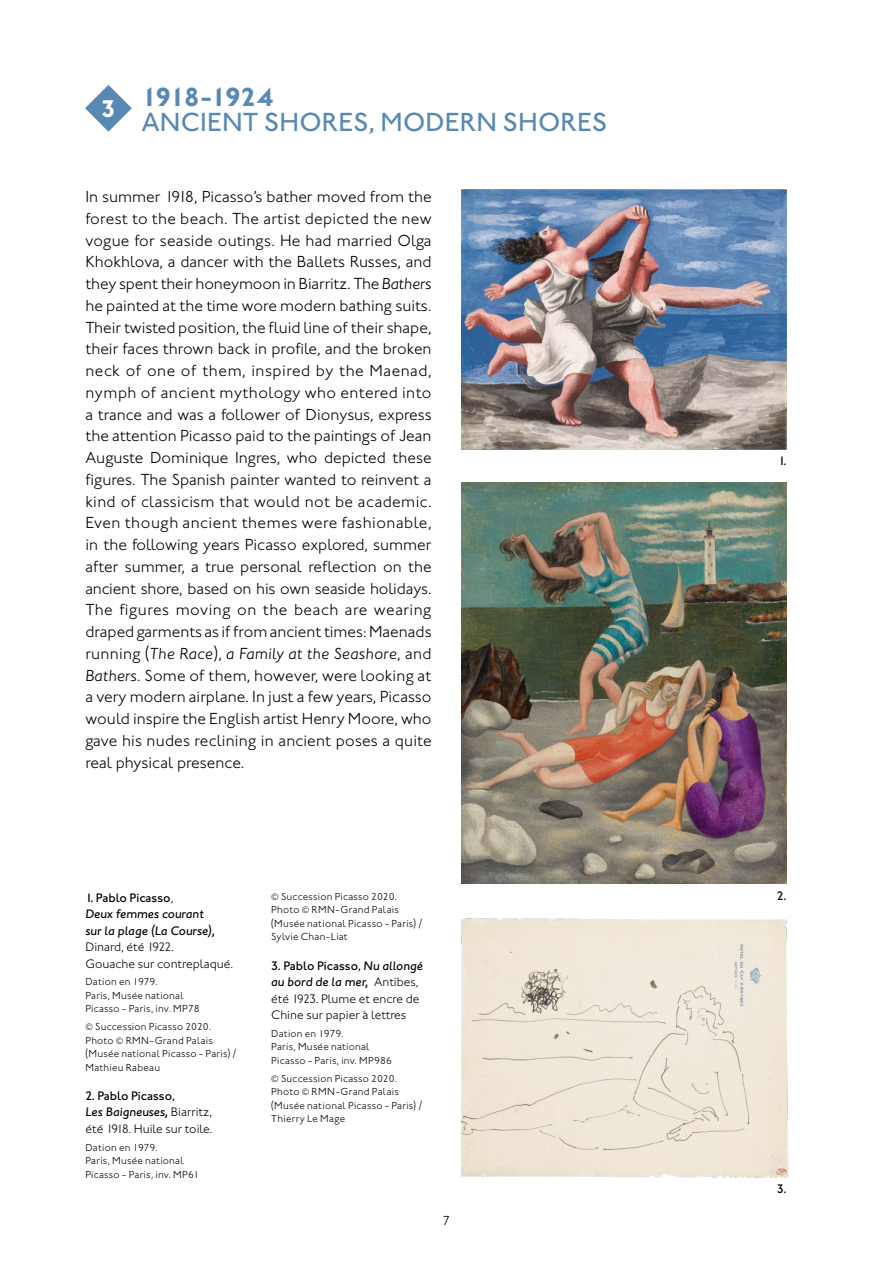
<style>
.page{position:relative;width:893px;height:1263px;background:#fff}
.page>*{position:absolute;margin:0;border:0;box-sizing:border-box;transform-origin:0 0}
.t1{font:500 27px "Johnston ITC";letter-spacing:.005em;color:#5889b4}
.t2{font:700 27px "Johnston ITC";letter-spacing:-.07em;color:#5889b4}
.t3{font:700 24.9px "Johnston ITC";color:#fff}
.t4{font:300 16.5px/21.8px "Johnston ITC";color:#000;text-align:justify}
.t5{font:italic 300 16.5px "Johnston ITC Pro";letter-spacing:.02em;color:#000}
.t6{font:300 13.5px "Johnston ITC";color:#000}
.t7{font:300 12.75px/16.5px "Johnston ITC";color:#000}
.t8{font:italic 500 12.75px/16.5px "Johnston ITC Pro";color:#000}
.t9{font:500 12.75px "Johnston ITC";color:#000}
.t10{font:300 10.5px/13.5px "Johnston ITC";letter-spacing:.025em;color:#000}
.s1{font-family:"Johnston ITC Pro";font-style:italic}
.s2{font-family:"Johnston ITC";font-style:normal}
.s3{font-weight:300}
.s4{font-family:"Johnston ITC";font-weight:300;font-style:normal}
</style>
<div class="page">
<img style="left:461px;top:190px;width:325px;height:259px">
<img style="left:461px;top:482px;width:325px;height:402px">
<svg style="left:85px;top:85px;width:47px;height:47px"></svg>
<img style="left:461px;top:918px;width:328px;height:260px">
<h2 class="t3" style="left:101px;top:93px;width:16px">3</h2>
<h1 class="t2" style="left:141px;top:81px;width:133px">1918-1924</h1>
<h1 class="t1" style="left:141px;top:106px;width:467px">ANCIENT SHORES, MODERN SHORES</h1>
<p class="t4" style="left:85px;top:186px;width:348px">In summer 1918, Picasso’s bather moved from the forest to the beach. The artist depicted the new vogue for seaside outings. He had married Olga Khokhlova, a dancer with the Ballets Russes, and they spent their honeymoon in Biarritz. The <span class="s1">Bathers </span>he painted at the time wore modern bathing suits.<br>Their twisted position, the fluid line of their shape, their faces thrown back in profile, and the broken neck of one of them, inspired by the Maenad, nymph of ancient mythology who entered into a trance and was a follower of Dionysus, express the attention Picasso paid to the paintings of Jean Auguste Dominique Ingres, who depicted these figures. The Spanish painter wanted to reinvent a kind of classicism that would not be academic.<br>Even though ancient themes were fashionable, in the following years Picasso explored, summer after summer, a true personal reflection on the ancient shore, based on his own seaside holidays.<br>The figures moving on the beach are wearing draped garments as if from ancient times: Maenads</p>
<p class="t5" style="left:85px;top:644px;width:348px"><span class="s2">running (</span>The Race<span class="s2">),</span> a Family at the Seashore<span class="s2">, and</span></p>
<p class="t4" style="left:85px;top:664px;width:348px"><span class="s1">Bathers</span>. Some of them, however, were looking at a very modern airplane. In just a few years, Picasso would inspire the English artist Henry Moore, who gave his nudes reclining in ancient poses a quite real physical presence.</p>
<p class="t9" style="left:85px;top:890px;width:90px">1. Pablo Picasso<span class="s3">,</span></p>
<p class="t8" style="left:85px;top:905px;width:131px">Deux femmes courant sur la plage (La Course),</p>
<p class="t7" style="left:85px;top:938px;width:149px">Dinard, été 1922.<br>Gouache sur contreplaqué.</p>
<p class="t10" style="left:85px;top:975px;width:116px">Dation en 1979.<br>Paris, Musée national<br>Picasso - Paris, inv. MP78</p>
<p class="t10" style="left:85px;top:1020px;width:153px">© Succession Picasso 2020.<br>Photo © RMN-Grand Palais (Musée national Picasso - Paris) /<br>Mathieu Rabeau</p>
<p class="t9" style="left:85px;top:1088px;width:91px">2. Pablo Picasso,</p>
<p class="t8" style="left:85px;top:1104px;width:128px">Les Baigneuses, <span class="s4">Biarritz,</span></p>
<p class="t7" style="left:85px;top:1120px;width:129px">été 1918. Huile sur toile.</p>
<p class="t10" style="left:85px;top:1140px;width:115px">Dation en 1979.<br>Paris, Musée national<br>Picasso - Paris, inv. MP61</p>
<p class="t10" style="left:271px;top:890px;width:153px">© Succession Picasso 2020.<br>Photo © RMN-Grand Palais (Musée national Picasso - Paris) /<br>Sylvie Chan-Liat</p>
<p class="t9" style="left:271px;top:958px;width:153px">3. Pablo Picasso, <span class="s1">Nu allongé</span></p>
<p class="t8" style="left:271px;top:973px;width:149px">au bord de la mer, <span class="s4">Antibes,</span></p>
<p class="t7" style="left:271px;top:990px;width:150px">été 1923. Plume et encre de<br>Chine sur papier à lettres</p>
<p class="t10" style="left:271px;top:1027px;width:122px">Dation en 1979.<br>Paris, Musée national<br>Picasso - Paris, inv. MP986</p>
<p class="t10" style="left:271px;top:1071px;width:153px">© Succession Picasso 2020.<br>Photo © RMN-Grand Palais (Musée national Picasso - Paris) /<br>Thierry Le Mage</p>
<p class="t6" style="left:443px;top:1213px;width:9px">7</p>
<p class="t9" style="left:778px;top:453px;width:9px">1.</p>
<p class="t9" style="left:777px;top:888px;width:11px">2.</p>
<p class="t9" style="left:777px;top:1182px;width:11px">3.</p>
</div>
